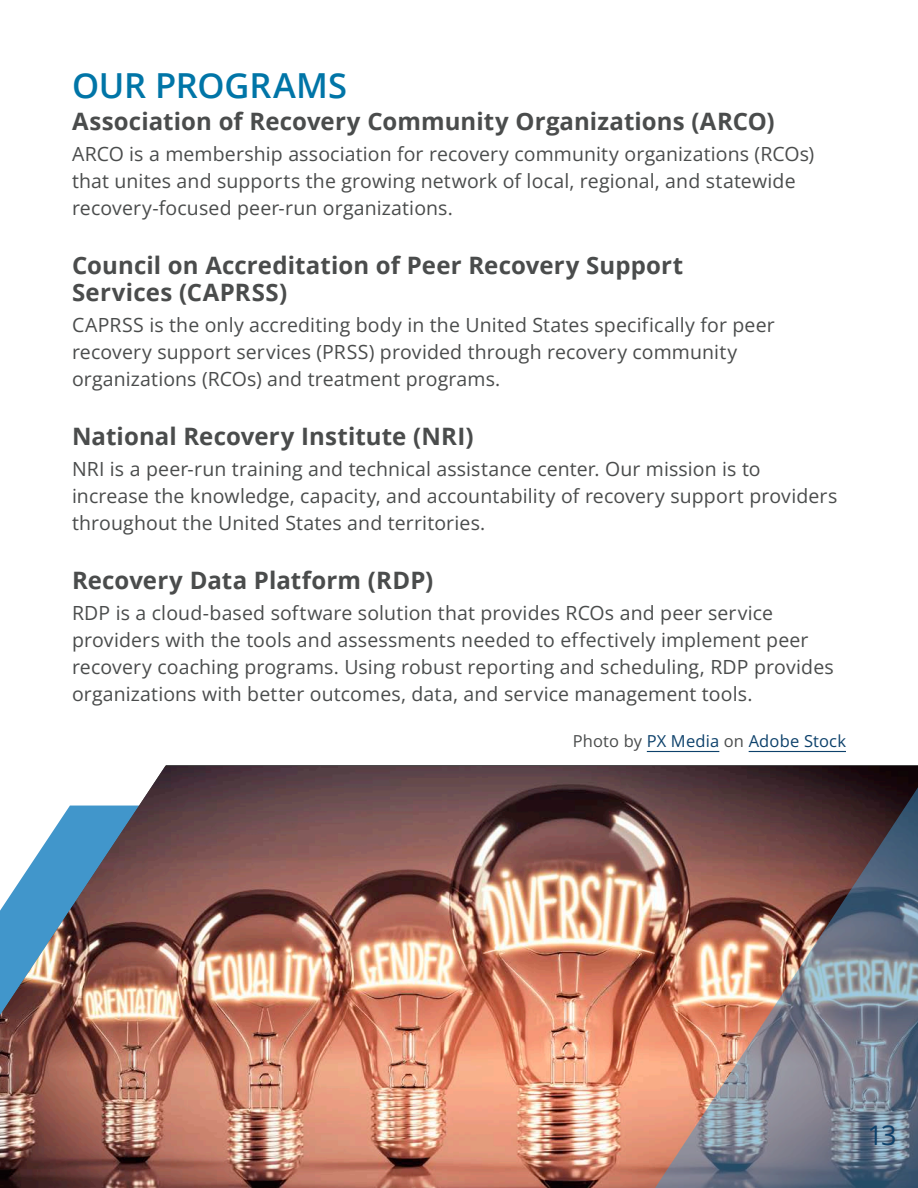
<style>
.page{position:relative;width:918px;height:1188px;background:#fff}
.page>*{position:absolute;margin:0;border:0;box-sizing:border-box;transform-origin:0 0}
.t1{font:600 34.5px "Open Sans";letter-spacing:-.005em;color:#0075a7}
.t2{font:27px "Open Sans";color:#0d416b}
.t3{font:700 24px/27px "Open Sans";letter-spacing:.005em;color:#4a4c4c}
.t4{font:19.5px/27px "Open Sans";letter-spacing:.005em;color:#4a4c4c}
.t5{font:16.5px "Open Sans";letter-spacing:.01em;color:#0d416b}
.s1{color:#4a4c4c}
</style>
<div class="page">
<img style="left:0;top:766px;width:918px;height:422px">
<img style="left:646px;top:767px;width:272px;height:421px">
<hr style="left:647px;top:751px;width:72px;height:1px;background:#0d416b">
<hr style="left:749px;top:751px;width:97px;height:1px;background:#0d416b">
<h1 class="t1" style="left:72px;top:62px;width:277px">OUR PROGRAMS</h1>
<p class="t3" style="left:72px;top:107px;width:704px">Association of Recovery Community Organizations (ARCO)</p>
<p class="t4" style="left:72px;top:140px;width:744px">ARCO is a membership association for recovery community organizations (RCOs) that unites and supports the growing network of local, regional, and statewide recovery-focused peer-run organizations.</p>
<p class="t3" style="left:72px;top:251px;width:613px">Council on Accreditation of Peer Recovery Support<br>Services (CAPRSS)</p>
<p class="t4" style="left:72px;top:311px;width:704px">CAPRSS is the only accrediting body in the United States specifically for peer recovery support services (PRSS) provided through recovery community organizations (RCOs) and treatment programs.</p>
<p class="t3" style="left:72px;top:422px;width:403px">National Recovery Institute (NRI)</p>
<p class="t4" style="left:72px;top:455px;width:767px">NRI is a peer-run training and technical assistance center. Our mission is to increase the knowledge, capacity, and accountability of recovery support providers throughout the United States and territories.</p>
<p class="t3" style="left:72px;top:566px;width:363px">Recovery Data Platform (RDP)</p>
<p class="t4" style="left:72px;top:599px;width:763px">RDP is a cloud-based software solution that provides RCOs and peer service providers with the tools and assessments needed to effectively implement peer recovery coaching programs. Using robust reporting and scheduling, RDP provides organizations with better outcomes, data, and service management tools.</p>
<p class="t5" style="left:573px;top:730px;width:275px"><span class="s1">Photo by</span> PX Media <span class="s1">on</span> Adobe Stock</p>
<h2 class="t2" style="left:868px;top:1117px;width:30px">13</h2>
</div>
